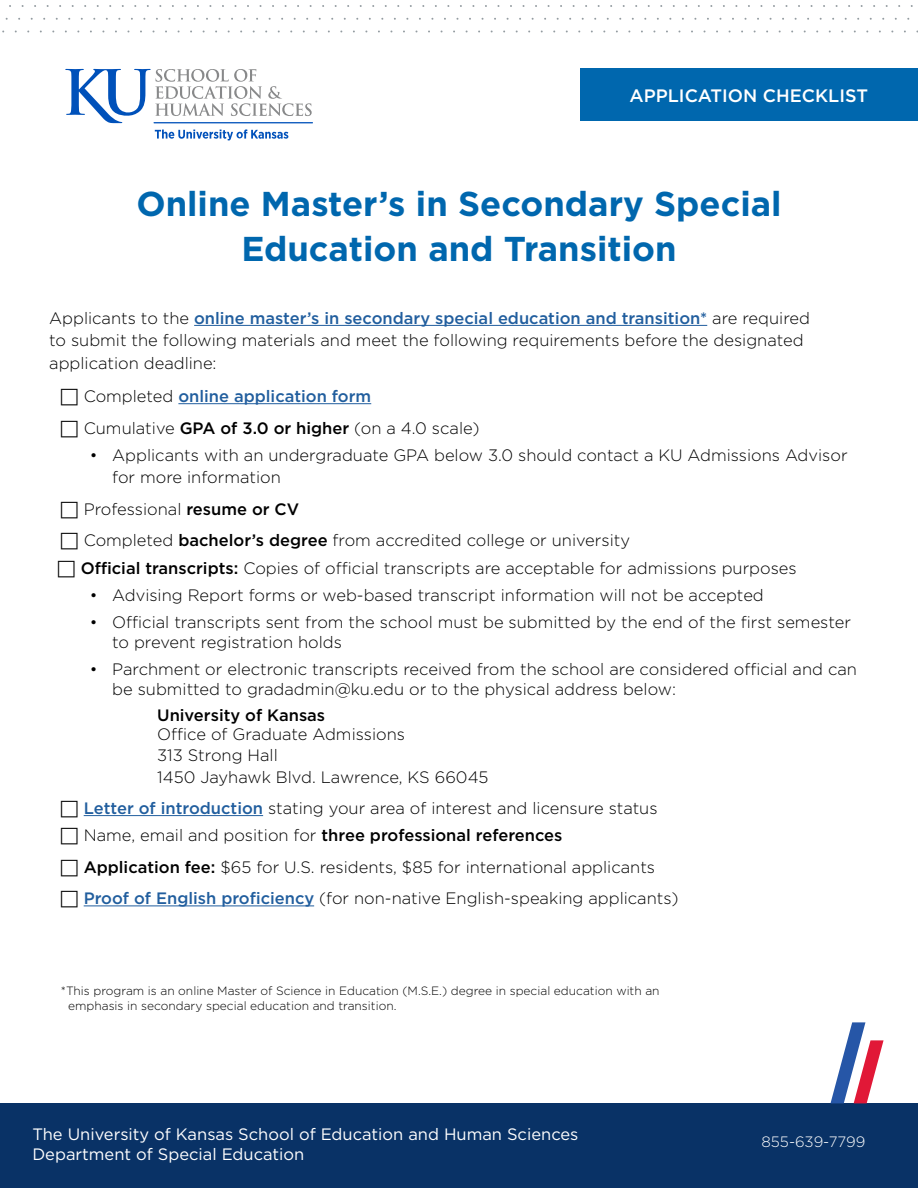
<style>
.page{position:relative;width:918px;height:1188px;background:#fff}
.page>*{position:absolute;margin:0;border:0;box-sizing:border-box;transform-origin:0 0}
.t1{font:700 34.5px/45px "Gotham";color:#0067ae;text-align:center}
.t2{font:500 18px "Gotham";color:#fff}
.t3{font:300 16.5px/22.5px "Gotham";color:#000}
.t4{font:16.5px/19.8px "Gotham";color:#fff}
.t5{font:500 16.5px "Gotham";color:#000}
.t6{font:300 15px "Gotham";color:#fff}
.t7{font:300 12px/14.4px "Gotham";color:#000}
.s1{font-weight:500;color:#215e9e}
.s2{font-weight:500}
</style>
<div class="page">
<div style="left:580px;top:68px;width:338px;height:53px;background:#0067ae"></div>
<div style="left:0;top:1103px;width:918px;height:85px;background:#093266"></div>
<svg style="left:5px;top:5px;width:595px;height:15px"></svg>
<svg style="left:606px;top:5px;width:307px;height:15px"></svg>
<svg style="left:831px;top:1022px;width:53px;height:81px"></svg>
<hr style="left:154px;top:122px;width:159px;height:1px;background:#0051ba">
<svg style="left:155px;top:129px;width:133px;height:11px"></svg>
<svg style="left:65px;top:69px;width:247px;height:54px"></svg>
<hr style="left:194px;top:325px;width:513px;height:1px;background:#215e9e">
<hr style="left:178px;top:403px;width:193px;height:1px;background:#215e9e">
<hr style="left:84px;top:815px;width:179px;height:1px;background:#215e9e">
<hr style="left:84px;top:905px;width:230px;height:1px;background:#215e9e">
<p class="t2" style="left:630px;top:84px;width:240px">APPLICATION CHECKLIST</p>
<h1 class="t1" style="left:136px;top:181px;width:647px">Online Master’s in Secondary Special<br>Education and Transition</h1>
<p class="t3" style="left:49px;top:306px;width:762px">Applicants to the <span class="s1">online master’s in secondary special education and transition*</span> are required to submit the following materials and meet the following requirements before the designated application deadline:</p>
<p class="t3" style="left:84px;top:380px;width:397px;line-height:31.5px">Completed <span class="s1">online application form<br></span>Cumulative <span class="s2">GPA of 3.0 or higher</span> (on a 4.0 scale)</p>
<p class="t3" style="left:112px;top:443px;width:737px;text-indent:-23px">• Applicants with an undergraduate GPA below 3.0 should contact a KU Admissions Advisor for more information</p>
<p class="t3" style="left:84px;top:493px;width:548px;line-height:31.5px">Professional <span class="s2">resume or CV<br></span>Completed <span class="s2">bachelor’s degree</span> from accredited college or university</p>
<p class="t3" style="left:81px;top:556px;width:718px"><span class="s2">Official transcripts:</span> Copies of official transcripts are acceptable for admissions purposes</p>
<p class="t3" style="left:90px;top:583px;width:676px">• Advising Report forms or web-based transcript information will not be accepted</p>
<p class="t3" style="left:112px;top:612px;width:740px;line-height:19.8px;text-indent:-23px">• Official transcripts sent from the school must be submitted by the end of the first semester to prevent registration holds</p>
<p class="t3" style="left:112px;top:659px;width:746px;line-height:19.8px;text-indent:-23px">• Parchment or electronic transcripts received from the school are considered official and can be submitted to gradadmin@ku.edu or to the physical address below:</p>
<p class="t5" style="left:157px;top:704px;width:170px">University of Kansas</p>
<p class="t3" style="left:157px;top:724px;width:333px;line-height:21px">Office of Graduate Admissions<br>313 Strong Hall<br>1450 Jayhawk Blvd. Lawrence, KS 66045</p>
<p class="t3" style="left:84px;top:794px;width:575px;line-height:27.3px"><span class="s1">Letter of introduction</span> stating your area of interest and licensure status<br>Name, email and position for <span class="s2">three professional references</span></p>
<p class="t3" style="left:84px;top:851px;width:596px;line-height:31.5px"><span class="s2">Application fee:</span> $65 for U.S. residents, $85 for international applicants<br><span class="s1">Proof of English proficiency</span> (for non-native English-speaking applicants)</p>
<p class="t7" style="left:68px;top:984px;width:593px;text-indent:-7px">*This program is an online Master of Science in Education (M.S.E.) degree in special education with an emphasis in secondary special education and transition.</p>
<p class="t4" style="left:32px;top:1124px;width:548px">The University of Kansas School of Education and Human Sciences<br>Department of Special Education</p>
<p class="t6" style="left:761px;top:1133px;width:106px">855-639-7799</p>
</div>
